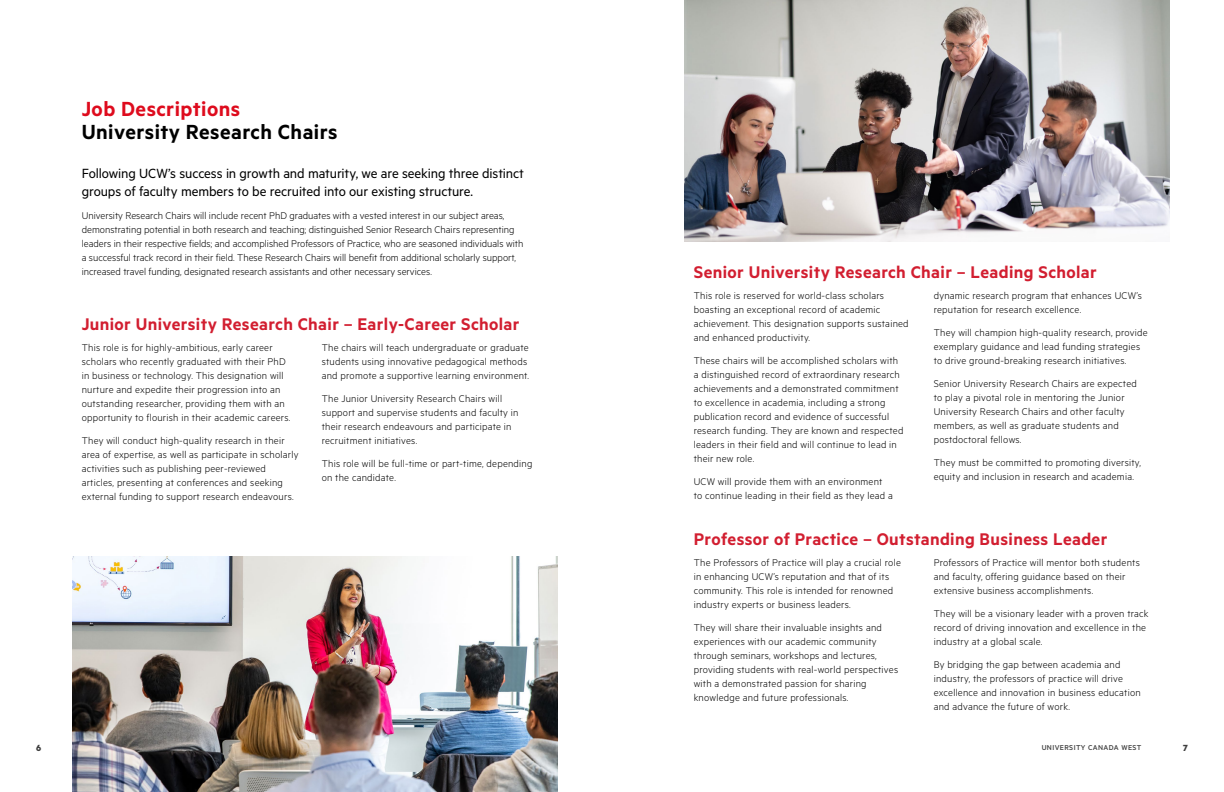
<style>
.page{position:relative;width:1224px;height:792px;background:#fff}
.page>*{position:absolute;margin:0;border:0;box-sizing:border-box;transform-origin:0 0}
.t1{font:600 23px "Metric";letter-spacing:.02em;color:#000}
.t2{font:600 23px "Metric";letter-spacing:.02em;color:#de0b1d}
.t3{font:600 19px "Metric";letter-spacing:.02em;color:#d21e30}
.t4{font:15px/18px "Metric";letter-spacing:-.01em;color:#000}
.t5{font:300 11px/14px "Metric";letter-spacing:.02em;color:#000}
.t6{font:300 11px/14px "Metric";color:#000}
.t7{font:700 10px "Metric";color:#3d3d3d}
.t8{font:500 8px "Metric";letter-spacing:.05em;color:#3d3d3d}
</style>
<div class="page">
<img style="left:73px;top:556px;width:485px;height:236px">
<img style="left:685px;top:0;width:485px;height:241px">
<h1 class="t2" style="left:82px;top:95px;width:160px">Job Descriptions</h1>
<h1 class="t1" style="left:82px;top:118px;width:257px">University Research Chairs</h1>
<h3 class="t4" style="left:82px;top:164px;width:444px">Following UCW’s success in growth and maturity, we are seeking three distinct groups of faculty members to be recruited into our existing structure.</h3>
<p class="t6" style="left:82px;top:208px;width:443px">University Research Chairs will include recent PhD graduates with a vested interest in our subject areas, demonstrating potential in both research and teaching; distinguished Senior Research Chairs representing leaders in their respective fields; and accomplished Professors of Practice, who are seasoned individuals with a successful track record in their field. These Research Chairs will benefit from additional scholarly support, increased travel funding, designated research assistants and other necessary services.</p>
<h2 class="t3" style="left:82px;top:313px;width:439px">Junior University Research Chair – Early-Career Scholar</h2>
<p class="t5" style="left:82px;top:340px;width:210px">This role is for highly-ambitious, early career scholars who recently graduated with their PhD in business or technology. This designation will nurture and expedite their progression into an outstanding researcher, providing them with an opportunity to flourish in their academic careers.</p>
<p class="t5" style="left:82px;top:433px;width:218px">They will conduct high-quality research in their area of expertise, as well as participate in scholarly activities such as publishing peer-reviewed articles, presenting at conferences and seeking external funding to support research endeavours.</p>
<p class="t5" style="left:322px;top:340px;width:209px">The chairs will teach undergraduate or graduate students using innovative pedagogical methods and promote a supportive learning environment.</p>
<p class="t5" style="left:322px;top:391px;width:198px">The Junior University Research Chairs will support and supervise students and faculty in their research endeavours and participate in recruitment initiatives.</p>
<p class="t5" style="left:322px;top:456px;width:212px">This role will be full-time or part-time, depending on the candidate.</p>
<h2 class="t3" style="left:694px;top:261px;width:405px">Senior University Research Chair – Leading Scholar</h2>
<p class="t5" style="left:694px;top:288px;width:216px">This role is reserved for world-class scholars boasting an exceptional record of academic achievement. This designation supports sustained and enhanced productivity.</p>
<p class="t5" style="left:694px;top:353px;width:211px">These chairs will be accomplished scholars with a distinguished record of extraordinary research achievements and a demonstrated commitment to excellence in academia, including a strong publication record and evidence of successful research funding. They are known and respected leaders in their field and will continue to lead in their new role.</p>
<p class="t5" style="left:694px;top:474px;width:201px">UCW will provide them with an environment to continue leading in their field as they lead a</p>
<p class="t5" style="left:934px;top:288px;width:210px">dynamic research program that enhances UCW’s reputation for research excellence.</p>
<p class="t5" style="left:934px;top:325px;width:215px">They will champion high-quality research, provide exemplary guidance and lead funding strategies to drive ground-breaking research initiatives.</p>
<p class="t5" style="left:934px;top:376px;width:205px">Senior University Research Chairs are expected to play a pivotal role in mentoring the Junior University Research Chairs and other faculty members, as well as graduate students and postdoctoral fellows.</p>
<p class="t5" style="left:934px;top:455px;width:209px">They must be committed to promoting diversity, equity and inclusion in research and academia.</p>
<h2 class="t3" style="left:694px;top:528px;width:415px">Professor of Practice – Outstanding Business Leader</h2>
<p class="t5" style="left:694px;top:555px;width:209px">The Professors of Practice will play a crucial role in enhancing UCW’s reputation and that of its community. This role is intended for renowned industry experts or business leaders.</p>
<p class="t5" style="left:694px;top:620px;width:206px">They will share their invaluable insights and experiences with our academic community through seminars, workshops and lectures, providing students with real-world perspectives with a demonstrated passion for sharing knowledge and future professionals.</p>
<p class="t5" style="left:934px;top:555px;width:208px">Professors of Practice will mentor both students and faculty, offering guidance based on their extensive business accomplishments.</p>
<p class="t5" style="left:934px;top:606px;width:216px">They will be a visionary leader with a proven track record of driving innovation and excellence in the industry at a global scale.</p>
<p class="t5" style="left:934px;top:657px;width:209px">By bridging the gap between academia and industry, the professors of practice will drive excellence and innovation in business education and advance the future of work.</p>
<p class="t7" style="left:36px;top:742px;width:7px">6</p>
<p class="t8" style="left:1042px;top:743px;width:101px">UNIVERSITY CANADA WEST</p>
<p class="t7" style="left:1183px;top:742px;width:6px">7</p>
</div>
